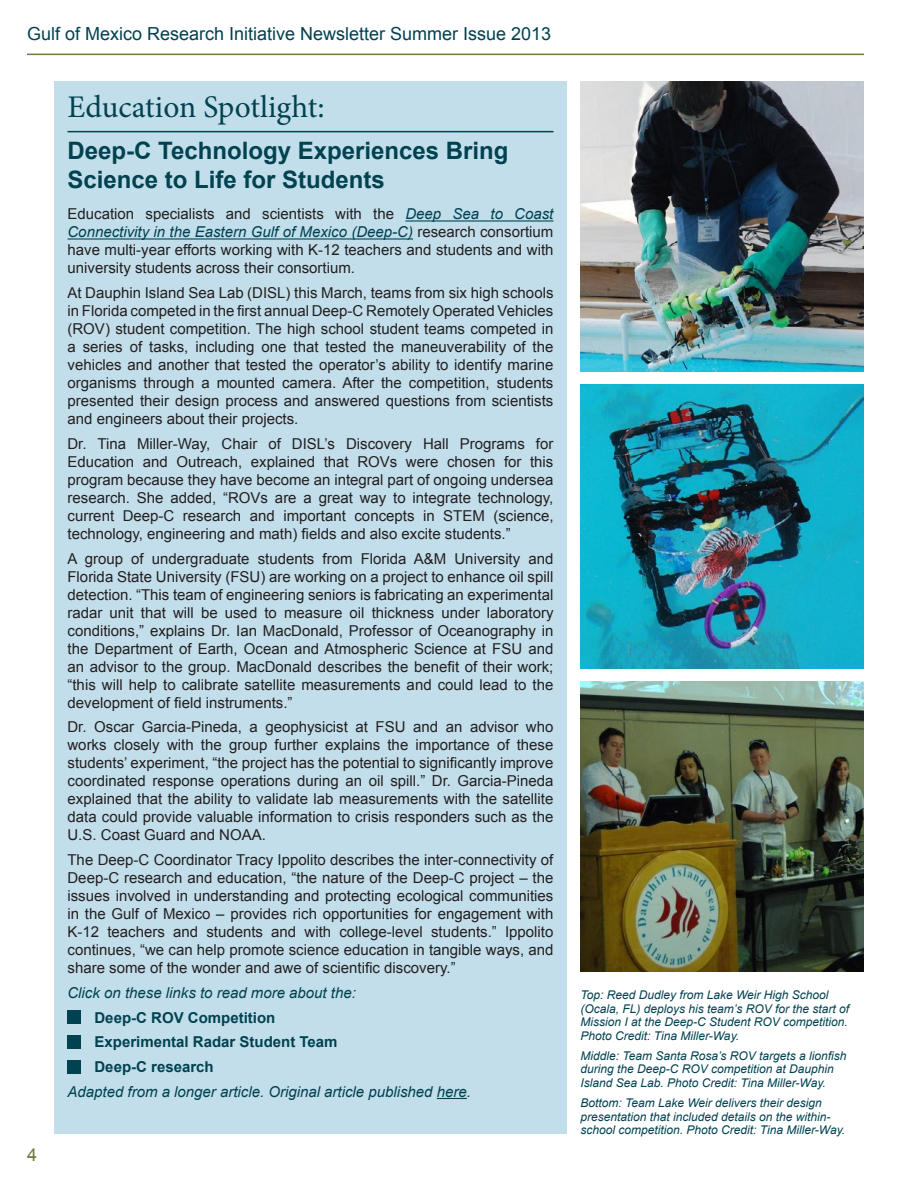
<style>
.page{position:relative;width:918px;height:1188px;background:#fff}
.page>*{position:absolute;margin:0;border:0;box-sizing:border-box;transform-origin:0 0}
.Article_Head_1{font:31.5px "Minion Pro";color:#004250}
.t1{font:700 24px/28.5px "Arial";color:#004250}
.t2{font:18px "Arial";color:#004250}
.t3{font:18px "Arial";color:#6e7645}
.t4{font:15px/18px "Arial";color:#231f20;text-align:justify}
.t5{font:italic 15px "Arial";color:#004250}
.t6{font:700 15px "Arial";color:#004250}
.Captions{font:italic 12px/13.5px "Arial";color:#004250}
.s1{font-style:italic;color:#004250}
</style>
<div class="page">
<hr style="left:27px;top:54px;width:837px;height:1px;background:#6e7645">
<div style="left:54px;top:81px;width:513px;height:1053px;background:#c2deea"></div>
<hr style="left:68px;top:131px;width:486px;height:1px;background:#004250">
<hr style="left:405px;top:220px;width:148px;height:2px;background:#004250">
<hr style="left:68px;top:238px;width:345px;height:2px;background:#004250">
<hr style="left:437px;top:1098px;width:30px;height:1px;background:#004250">
<div style="left:68px;top:1011px;width:13px;height:13px;background:#004250"></div>
<div style="left:68px;top:1035px;width:13px;height:14px;background:#004250"></div>
<div style="left:68px;top:1060px;width:13px;height:14px;background:#004250"></div>
<img style="left:580px;top:81px;width:284px;height:290px">
<img style="left:580px;top:385px;width:284px;height:283px">
<img style="left:580px;top:682px;width:284px;height:290px">
<p class="t2" style="left:27px;top:22px;width:526px">Gulf of Mexico Research Initiative Newsletter Summer Issue 2013</p>
<p class="t3" style="left:27px;top:1143px;width:12px">4</p>
<p class="Article_Head_1" style="left:68px;top:86px;width:259px">Education Spotlight:</p>
<p class="t1" style="left:68px;top:137px;width:442px">Deep-C Technology Experiences Bring<br>Science to Life for Students</p>
<p class="t4" style="left:68px;top:205px;width:488px">Education specialists and scientists with the <span class="s1">Deep Sea to Coast Connectivity in the Eastern Gulf of Mexico (Deep-C)</span> research consortium have multi-year efforts working with K-12 teachers and students and with university students across their consortium.</p>
<p class="t4" style="left:68px;top:284px;width:488px">At Dauphin Island Sea Lab (DISL) this March, teams from six high schools in Florida competed in the first annual Deep-C Remotely Operated Vehicles (ROV) student competition. The high school student teams competed in a series of tasks, including one that tested the maneuverability of the vehicles and another that tested the operator’s ability to identify marine organisms through a mounted camera. After the competition, students presented their design process and answered questions from scientists and engineers about their projects.</p>
<p class="t4" style="left:68px;top:435px;width:488px">Dr. Tina Miller-Way, Chair of DISL’s Discovery Hall Programs for Education and Outreach, explained that ROVs were chosen for this program because they have become an integral part of ongoing undersea research. She added, “ROVs are a great way to integrate technology, current Deep-C research and important concepts in STEM (science, technology, engineering and math) fields and also excite students.”</p>
<p class="t4" style="left:68px;top:550px;width:488px">A group of undergraduate students from Florida A&amp;M University and Florida State University (FSU) are working on a project to enhance oil spill detection. “This team of engineering seniors is fabricating an experimental radar unit that will be used to measure oil thickness under laboratory conditions,” explains Dr. Ian MacDonald, Professor of Oceanography in the Department of Earth, Ocean and Atmospheric Science at FSU and an advisor to the group. MacDonald describes the benefit of their work; “this will help to calibrate satellite measurements and could lead to the development of field instruments.”</p>
<p class="t4" style="left:68px;top:718px;width:487px">Dr. Oscar Garcia-Pineda, a geophysicist at FSU and an advisor who works closely with the group further explains the importance of these students’ experiment, “the project has the potential to significantly improve coordinated response operations during an oil spill.” Dr. Garcia-Pineda explained that the ability to validate lab measurements with the satellite data could provide valuable information to crisis responders such as the U.S. Coast Guard and NOAA.</p>
<p class="t4" style="left:68px;top:851px;width:487px">The Deep-C Coordinator Tracy Ippolito describes the inter-connectivity of Deep-C research and education, “the nature of the Deep-C project – the issues involved in understanding and protecting ecological communities in the Gulf of Mexico – provides rich opportunities for engagement with K-12 teachers and students and with college-level students.” Ippolito continues, “we can help promote science education in tangible ways, and share some of the wonder and awe of scientific discovery.”</p>
<p class="t5" style="left:68px;top:983px;width:290px">Click on these links to read more about the:</p>
<p class="t6" style="left:94px;top:1007px;width:182px">Deep-C ROV Competition</p>
<p class="t6" style="left:94px;top:1032px;width:245px">Experimental Radar Student Team</p>
<p class="t6" style="left:94px;top:1057px;width:121px">Deep-C research</p>
<p class="t5" style="left:68px;top:1082px;width:405px">Adapted from a longer article. Original article published here.</p>
<p class="Captions" style="left:580px;top:988px;width:270px">Top: Reed Dudley from Lake Weir High School (Ocala, FL) deploys his team’s ROV for the start of Mission I at the Deep-C Student ROV competition.<br>Photo Credit: Tina Miller-Way.</p>
<p class="Captions" style="left:580px;top:1049px;width:268px">Middle: Team Santa Rosa’s ROV targets a lionfish during the Deep-C ROV competition at Dauphin<br>Island Sea Lab. Photo Credit: Tina Miller-Way.</p>
<p class="Captions" style="left:580px;top:1096px;width:266px">Bottom: Team Lake Weir delivers their design presentation that included details on the within&shy;school competition. Photo Credit: Tina Miller-Way.</p>
</div>
